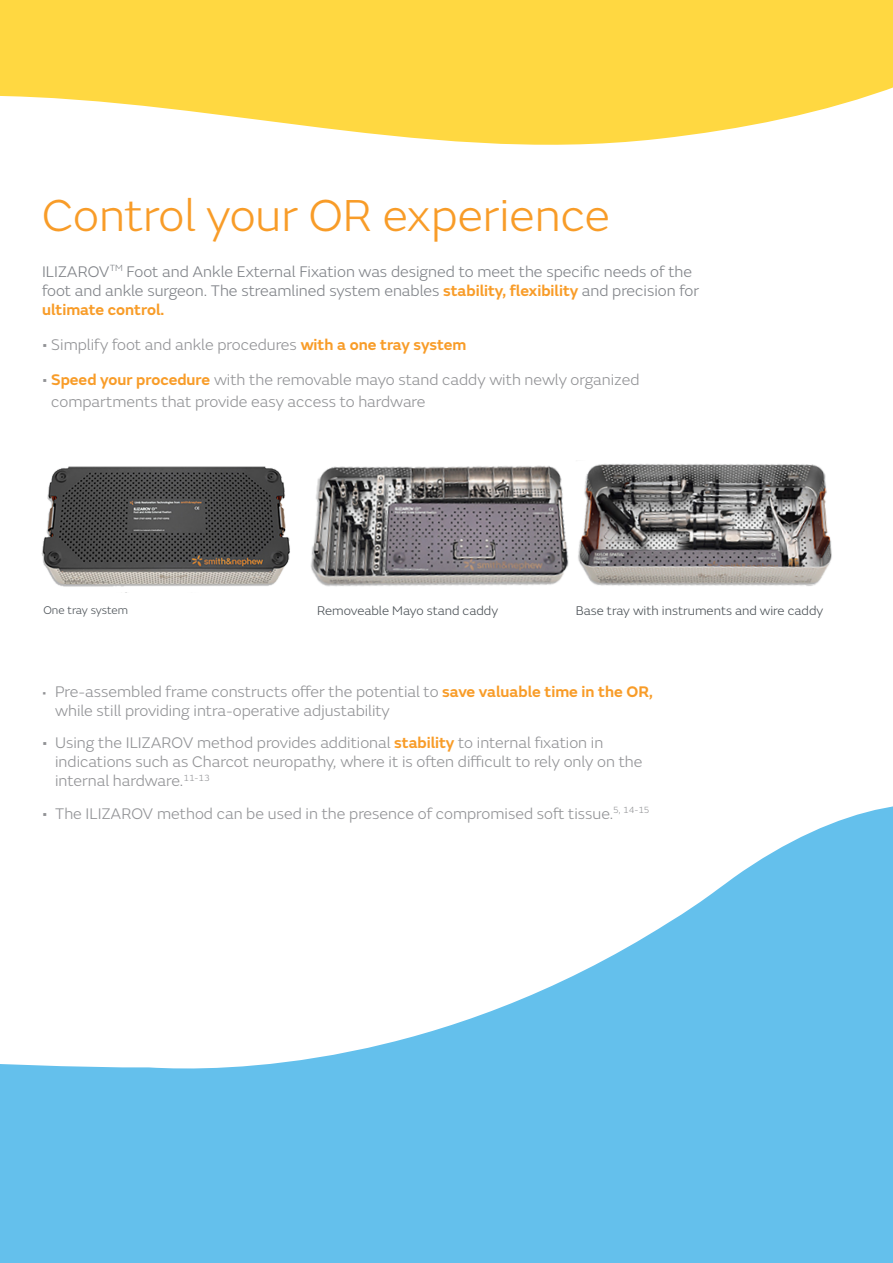
<style>
.page{position:relative;width:893px;height:1263px;background:#fff}
.page>*{position:absolute;margin:0;border:0;box-sizing:border-box;transform-origin:0 0}
.Main_Heading{font:300 46.65px "SN Emeric";color:#f89c28}
.Body_text{font:300 16.05px/18.9px "SN Emeric";color:#919295}
.Body_text-2{font:300 16.05px/19.2px "SN Emeric";color:#7f8287}
.Captions_References{font:300 13.2px "SN Emeric";color:#4b5156}
.Captions_References-2{font:300 11.7px "SN Emeric";letter-spacing:-.005em;color:#4b5156}
.s1{font-weight:600;color:#f89c28}
.s2{font-size:13.2px}
</style>
<div class="page">
<img style="left:41px;top:466px;width:249px;height:121px">
<img style="left:578px;top:463px;width:254px;height:123px">
<img style="left:311px;top:465px;width:258px;height:122px">
<svg style="left:0;top:0;width:893px;height:145px;background:#ffdd5d"></svg>
<svg style="left:0;top:806px;width:893px;height:457px;fill:#64c0ec"></svg>
<p class="Main_Heading" style="left:42px;top:188px;width:570px">Control your OR experience</p>
<p class="Body_text-2" style="left:42px;top:262px;width:658px">ILIZAROV<sup>TM</sup> Foot and Ankle External Fixation was designed to meet the specific needs of the foot and ankle surgeon. The streamlined system enables <span class="s1">stability, flexibility</span> and precision for <span class="s1">ultimate control.</span></p>
<p class="Body_text" style="left:42px;top:335px;width:426px">• Simplify foot and ankle procedures <span class="s1">with a one tray system</span></p>
<p class="Body_text" style="left:51px;top:369px;width:590px;line-height:21.9px;text-indent:-9px">• <span class="s1">Speed your procedure</span> with the removable mayo stand caddy with newly organized compartments that provide easy access to hardware</p>
<p class="Captions_References-2" style="left:43px;top:603px;width:86px">One tray system</p>
<p class="Captions_References" style="left:317px;top:603px;width:182px">Removeable Mayo stand caddy</p>
<p class="Captions_References" style="left:576px;top:603px;width:249px">Base tray with instruments and wire caddy</p>
<p class="Body_text" style="left:55px;top:682px;width:599px;text-indent:-13px"><span class="s2">•</span> Pre-assembled frame constructs offer the potential to <span class="s1">save valuable time in the OR, </span>while still providing intra-operative adjustability</p>
<p class="Body_text" style="left:55px;top:733px;width:589px;text-indent:-13px">• Using the ILIZAROV method provides additional <span class="s1">stability</span> to internal fixation in indications such as Charcot neuropathy, where it is often difficult to rely only on the internal hardware.<sup>11-13</sup></p>
<p class="Body_text" style="left:42px;top:804px;width:609px">• The ILIZAROV method can be used in the presence of compromised soft tissue.<sup>5,</sup> <sup>14-15</sup></p>
</div>
